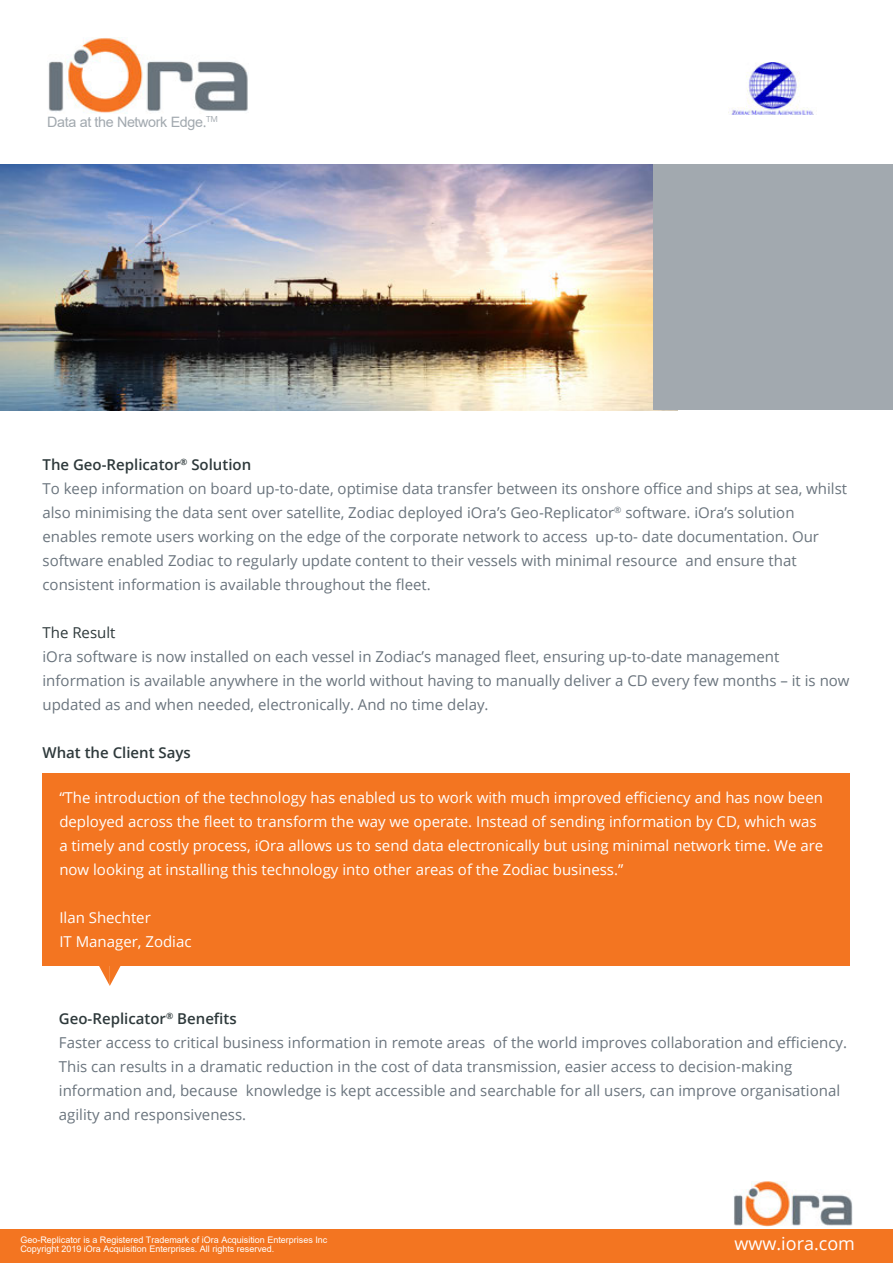
<style>
.page{position:relative;width:893px;height:1263px;background:#fff}
.page>*{position:absolute;margin:0;border:0;box-sizing:border-box;transform-origin:0 0}
.t1{font:18px "Open Sans";color:#fff}
.t2{font:15px/24px "Open Sans";color:#6a747d}
.t3{font:15px/24px "Open Sans";color:#fff}
.t4{font:600 15px "Open Sans";color:#2e393b}
.t5{font:15px "Open Sans";color:#2e393b}
.t6{font:14.4px "Arial";letter-spacing:-.025em;color:#a2a9af}
.t7{font:9px/9px "Arial";color:#fff}
.s1{font-family:"Open Sans"}
</style>
<div class="page">
<img style="left:0;top:164px;width:654px;height:246px">
<div style="left:654px;top:164px;width:239px;height:246px;background:#a2a9af"></div>
<div style="left:43px;top:773px;width:807px;height:192px;background:#f37521"></div>
<svg style="left:98px;top:965px;width:24px;height:21px"></svg>
<img style="left:48px;top:37px;width:200px;height:77px">
<div style="left:0;top:1230px;width:893px;height:33px;background:#f37521"></div>
<img style="left:734px;top:1181px;width:118px;height:45px">
<img style="left:730px;top:63px;width:84px;height:52px">
<p class="t6" style="left:47px;top:112px;width:172px">Data at the Network Edge<span class="s1">.</span><sup>TM</sup></p>
<p class="t4" style="left:43px;top:454px;width:210px">The Geo-Replicator<sup>®</sup> Solution</p>
<p class="t2" style="left:43px;top:476px;width:806px">To keep information on board up-to-date, optimise data transfer between its onshore office and ships at sea, whilst also minimising the data sent over satellite, Zodiac deployed iOra’s Geo-Replicator<sup>®</sup> software. iOra’s solution enables remote users working on the edge of the corporate network to access up-to- date documentation. Our software enabled Zodiac to regularly update content to their vessels with minimal resource and ensure that consistent information is available throughout the fleet.</p>
<p class="t5" style="left:43px;top:622px;width:74px">The Result</p>
<p class="t2" style="left:43px;top:644px;width:809px">iOra software is now installed on each vessel in Zodiac’s managed fleet, ensuring up-to-date management information is available anywhere in the world without having to manually deliver a CD every few months – it is now updated as and when needed, electronically. And no time delay.</p>
<p class="t4" style="left:43px;top:742px;width:150px">What the Client Says</p>
<p class="t3" style="left:59px;top:785px;width:765px">“The introduction of the technology has enabled us to work with much improved efficiency and has now been deployed across the fleet to transform the way we operate. Instead of sending information by CD, which was a timely and costly process, iOra allows us to send data electronically but using minimal network time. We are now looking at installing this technology into other areas of the Zodiac business.”</p>
<p class="t3" style="left:59px;top:905px;width:93px">Ilan Shechter</p>
<p class="t3" style="left:59px;top:929px;width:134px">IT Manager, Zodiac</p>
<p class="t4" style="left:59px;top:1008px;width:179px">Geo-Replicator<sup>®</sup> Benefits</p>
<p class="t2" style="left:59px;top:1030px;width:790px">Faster access to critical business information in remote areas of the world improves collaboration and efficiency.<br>This can results in a dramatic reduction in the cost of data transmission, easier access to decision-making information and, because knowledge is kept accessible and searchable for all users, can improve organisational agility and responsiveness.</p>
<p class="t7" style="left:20px;top:1236px;width:309px">Geo-Replicator is a Registered Trademark of iOra Acquisition Enterprises Inc<br>Copyright 2019 iOra Acquisition Enterprises. All rights reserved.</p>
<p class="t1" style="left:734px;top:1231px;width:122px">www.iora.com</p>
</div>
